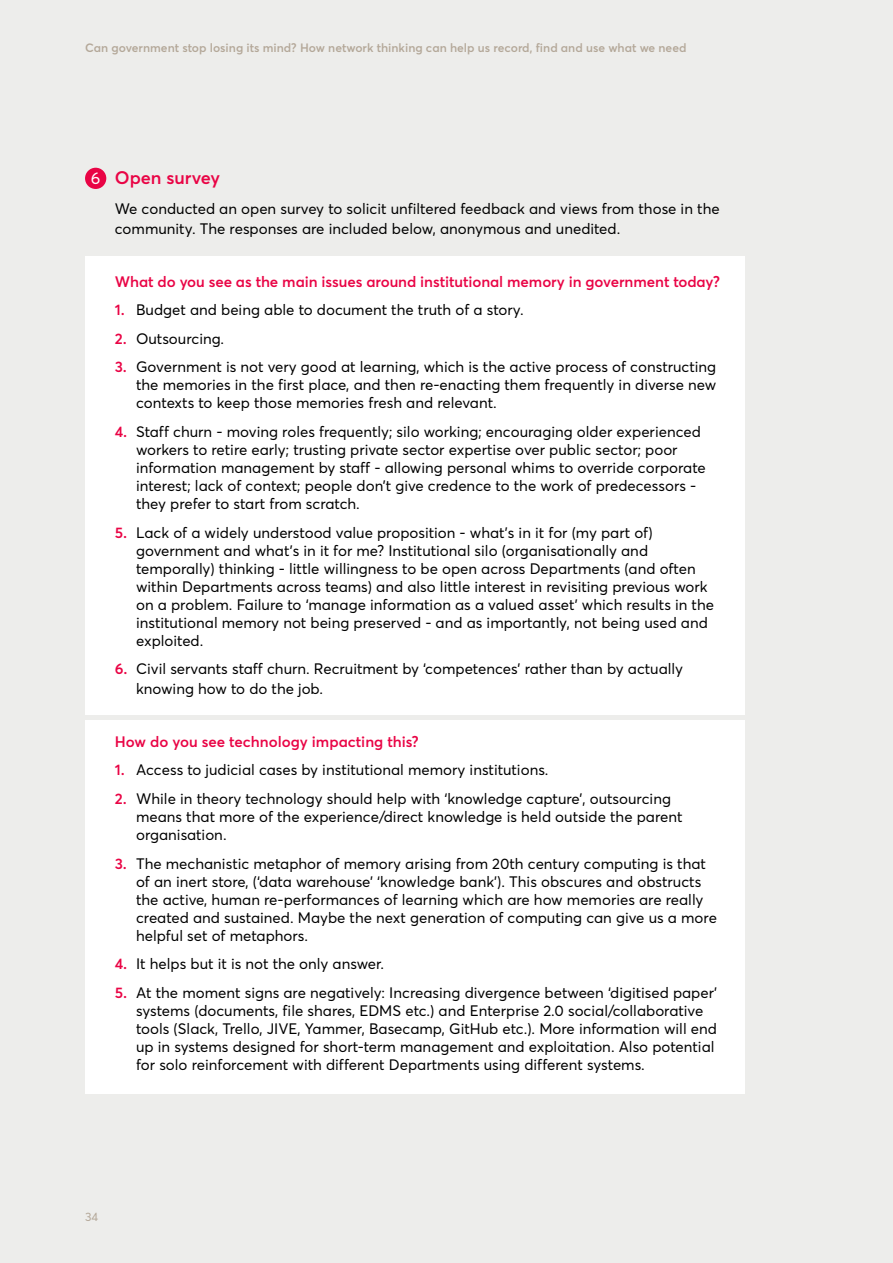
<style>
.page{position:relative;width:893px;height:1263px;background:#ededeb}
.page>*{position:absolute;margin:0;border:0;box-sizing:border-box;transform-origin:0 0}
.t1{font:600 18px "Averta";color:#e90445}
.t2{font:16.5px "Averta";color:#fff}
.t3{font:15px/18px "Averta";color:#000}
.t4{font:600 15px "Averta";letter-spacing:-.005em;color:#e90445}
.t5{font:600 12px "Averta";color:#b4a899}
.t6{font:12px "Averta";color:#b4a899}
.s1{font-weight:600;color:#e90445}
</style>
<div class="page">
<div style="left:85px;top:256px;width:659px;height:837px;background:#fff"></div>
<div style="left:85px;top:168px;width:21px;height:21px;background:#e90445;border-radius:50%"></div>
<div style="left:85px;top:715px;width:659px;height:5px;background:#ededeb"></div>
<p class="t5" style="left:85px;top:40px;width:603px">Can government stop losing its mind? How network thinking can help us record, find and use what we need</p>
<p class="t2" style="left:91px;top:168px;width:11px">6</p>
<p class="t1" style="left:115px;top:166px;width:107px">Open survey</p>
<p class="t3" style="left:115px;top:199px;width:606px;line-height:19.5px">We conducted an open survey to solicit unfiltered feedback and views from those in the community. The responses are included below, anonymous and unedited.</p>
<p class="t4" style="left:115px;top:272px;width:607px">What do you see as the main issues around institutional memory in government today?</p>
<p class="t3" style="left:115px;top:301px;width:410px"><span class="s1">1.</span> Budget and being able to document the truth of a story.</p>
<p class="t3" style="left:115px;top:329px;width:111px"><span class="s1">2.</span> Outsourcing.</p>
<p class="t3" style="left:136px;top:358px;width:582px;text-align:justify;text-indent:-21px"><span class="s1">3.</span> Government is not very good at learning, which is the active process of constructing the memories in the first place, and then re-enacting them frequently in diverse new contexts to keep those memories fresh and relevant.</p>
<p class="t3" style="left:136px;top:423px;width:571px;text-indent:-21px"><span class="s1">4.</span> Staff churn - moving roles frequently; silo working; encouraging older experienced workers to retire early; trusting private sector expertise over public sector; poor information management by staff - allowing personal whims to override corporate interest; lack of context; people don’t give credence to the work of predecessors - they prefer to start from scratch.</p>
<p class="t3" style="left:136px;top:523px;width:580px;text-indent:-21px"><span class="s1">5.</span> Lack of a widely understood value proposition - what’s in it for (my part of) government and what’s in it for me? Institutional silo (organisationally and temporally) thinking - little willingness to be open across Departments (and often within Departments across teams) and also little interest in revisiting previous work on a problem. Failure to ‘manage information as a valued asset’ which results in the institutional memory not being preserved - and as importantly, not being used and exploited.</p>
<p class="t3" style="left:136px;top:659px;width:549px;line-height:19.5px;text-indent:-21px"><span class="s1">6.</span> Civil servants staff churn. Recruitment by ‘competences’ rather than by actually knowing how to do the job.</p>
<p class="t4" style="left:115px;top:732px;width:305px">How do you see technology impacting this?</p>
<p class="t3" style="left:115px;top:761px;width:435px"><span class="s1">1.</span> Access to judicial cases by institutional memory institutions.</p>
<p class="t3" style="left:136px;top:790px;width:548px;text-indent:-21px"><span class="s1">2.</span> While in theory technology should help with ‘knowledge capture’, outsourcing means that more of the experience/direct knowledge is held outside the parent organisation.</p>
<p class="t3" style="left:136px;top:854px;width:582px;text-indent:-21px"><span class="s1">3.</span> The mechanistic metaphor of memory arising from 20th century computing is that of an inert store, (‘data warehouse’ ‘knowledge bank’). This obscures and obstructs the active, human re-performances of learning which are how memories are really created and sustained. Maybe the next generation of computing can give us a more helpful set of metaphors.</p>
<p class="t3" style="left:115px;top:955px;width:271px"><span class="s1">4.</span> It helps but it is not the only answer.</p>
<p class="t3" style="left:136px;top:983px;width:582px;text-indent:-21px"><span class="s1">5.</span> At the moment signs are negatively: Increasing divergence between ‘digitised paper’ systems (documents, file shares, EDMS etc.) and Enterprise 2.0 social/collaborative tools (Slack, Trello, JIVE, Yammer, Basecamp, GitHub etc.). More information will end up in systems designed for short-term management and exploitation. Also potential for solo reinforcement with different Departments using different systems.</p>
<p class="t6" style="left:85px;top:1209px;width:15px">34</p>
</div>
